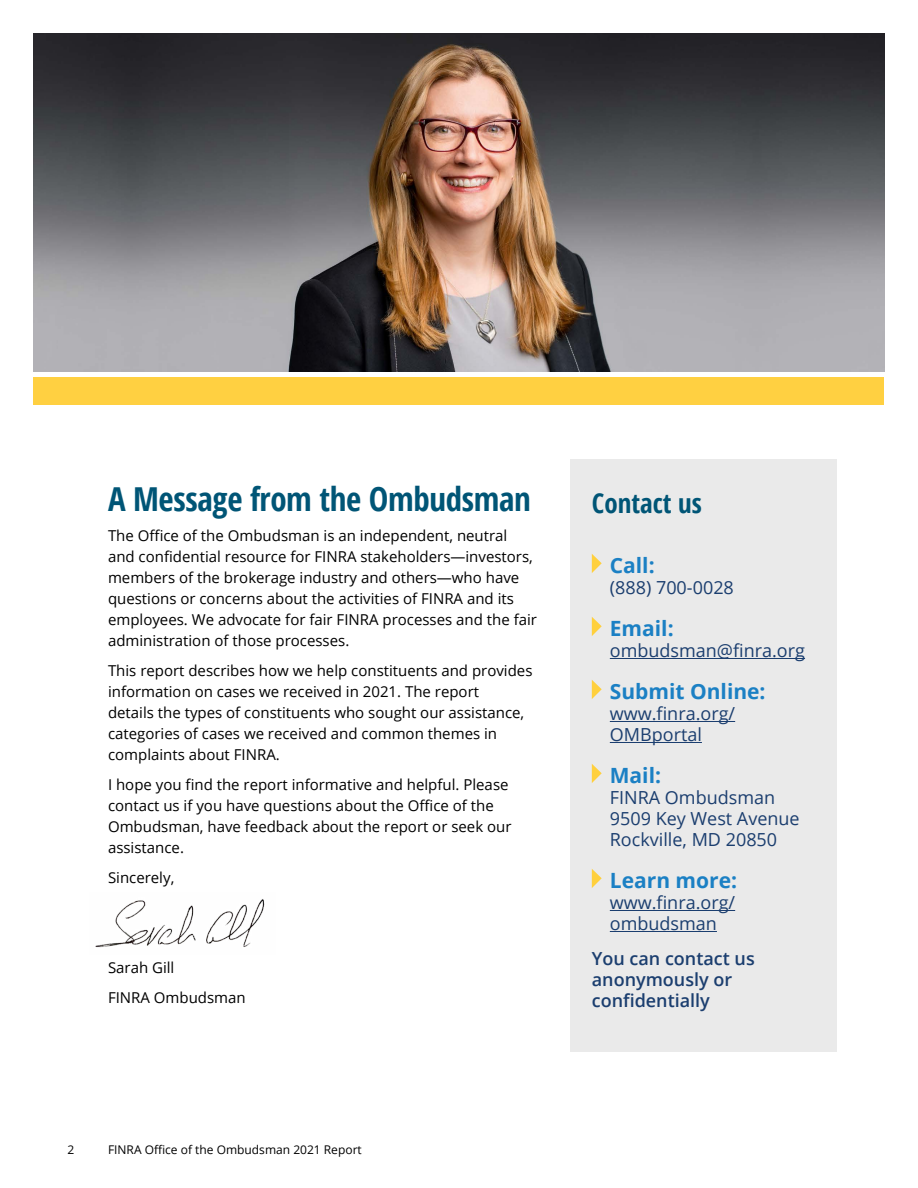
<style>
.page{position:relative;width:918px;height:1188px;background:#fff}
.page>*{position:absolute;margin:0;border:0;box-sizing:border-box;transform-origin:0 0}
.t1{font:700 33px "Open Sans Condensed";letter-spacing:-.01em;color:#005576}
.t2{font:700 27px "Open Sans Condensed";color:#005576}
.t3{font:700 21px "Open Sans";color:#1b80c4}
.t4{font:18px/21px "Open Sans";color:#1b3e6f}
.t5{font:600 18px/21px "Open Sans";color:#1b3e6f}
.t6{font:15px/21px "Open Sans";color:#000}
.t7{font:12px "Open Sans";color:#000}
</style>
<div class="page">
<img style="left:34px;top:34px;width:850px;height:337px">
<div style="left:34px;top:378px;width:847px;height:27px;background:#ffd041"></div>
<div style="left:570px;top:459px;width:267px;height:593px;background:#eaeaea"></div>
<hr style="left:610px;top:658px;width:195px;height:1px;background:#1b3e6f">
<hr style="left:610px;top:721px;width:125px;height:1px;background:#1b3e6f">
<hr style="left:610px;top:742px;width:92px;height:1px;background:#1b3e6f">
<hr style="left:610px;top:910px;width:125px;height:1px;background:#1b3e6f">
<hr style="left:610px;top:931px;width:107px;height:1px;background:#1b3e6f">
<svg style="left:592px;top:554px;width:10px;height:19px"></svg>
<svg style="left:592px;top:617px;width:10px;height:19px"></svg>
<svg style="left:592px;top:680px;width:10px;height:19px"></svg>
<svg style="left:592px;top:764px;width:10px;height:19px"></svg>
<svg style="left:592px;top:869px;width:10px;height:19px"></svg>
<img style="left:95px;top:899px;width:170px;height:49px">
<h1 class="t1" style="left:108px;top:476px;width:425px">A Message from the Ombudsman</h1>
<p class="t6" style="left:108px;top:525px;width:431px">The Office of the Ombudsman is an independent, neutral and confidential resource for FINRA stakeholders—investors, members of the brokerage industry and others—who have questions or concerns about the activities of FINRA and its employees. We advocate for fair FINRA processes and the fair administration of those processes.</p>
<p class="t6" style="left:108px;top:660px;width:426px">This report describes how we help constituents and provides information on cases we received in 2021. The report<br>details the types of constituents who sought our assistance, categories of cases we received and common themes in complaints about FINRA.</p>
<p class="t6" style="left:108px;top:774px;width:405px">I hope you find the report informative and helpful. Please contact us if you have questions about the Office of the Ombudsman, have feedback about the report or seek our assistance.</p>
<p class="t6" style="left:108px;top:867px;width:68px">Sincerely,</p>
<p class="t6" style="left:108px;top:952px;width:139px;line-height:30px">Sarah Gill<br>FINRA Ombudsman</p>
<p class="t7" style="left:68px;top:1142px;width:8px">2</p>
<p class="t7" style="left:108px;top:1142px;width:255px">FINRA Office of the Ombudsman 2021 Report</p>
<h2 class="t2" style="left:592px;top:484px;width:112px">Contact us</h2>
<h3 class="t3" style="left:610px;top:551px;width:46px">Call:</h3>
<p class="t4" style="left:610px;top:577px;width:126px">(888) 700-0028</p>
<h3 class="t3" style="left:610px;top:614px;width:65px">Email:</h3>
<p class="t4" style="left:610px;top:640px;width:197px">ombudsman@finra.org</p>
<h3 class="t3" style="left:610px;top:677px;width:157px">Submit Online:</h3>
<p class="t4" style="left:610px;top:703px;width:127px">www.finra.org/<br>OMBportal</p>
<h3 class="t3" style="left:610px;top:761px;width:53px">Mail:</h3>
<p class="t4" style="left:610px;top:787px;width:191px">FINRA Ombudsman<br>9509 Key West Avenue<br>Rockville, MD 20850</p>
<h3 class="t3" style="left:610px;top:866px;width:129px">Learn more:</h3>
<p class="t4" style="left:610px;top:892px;width:127px">www.finra.org/ ombudsman</p>
<p class="t5" style="left:592px;top:947px;width:164px">You can contact us anonymously or confidentially</p>
</div>
